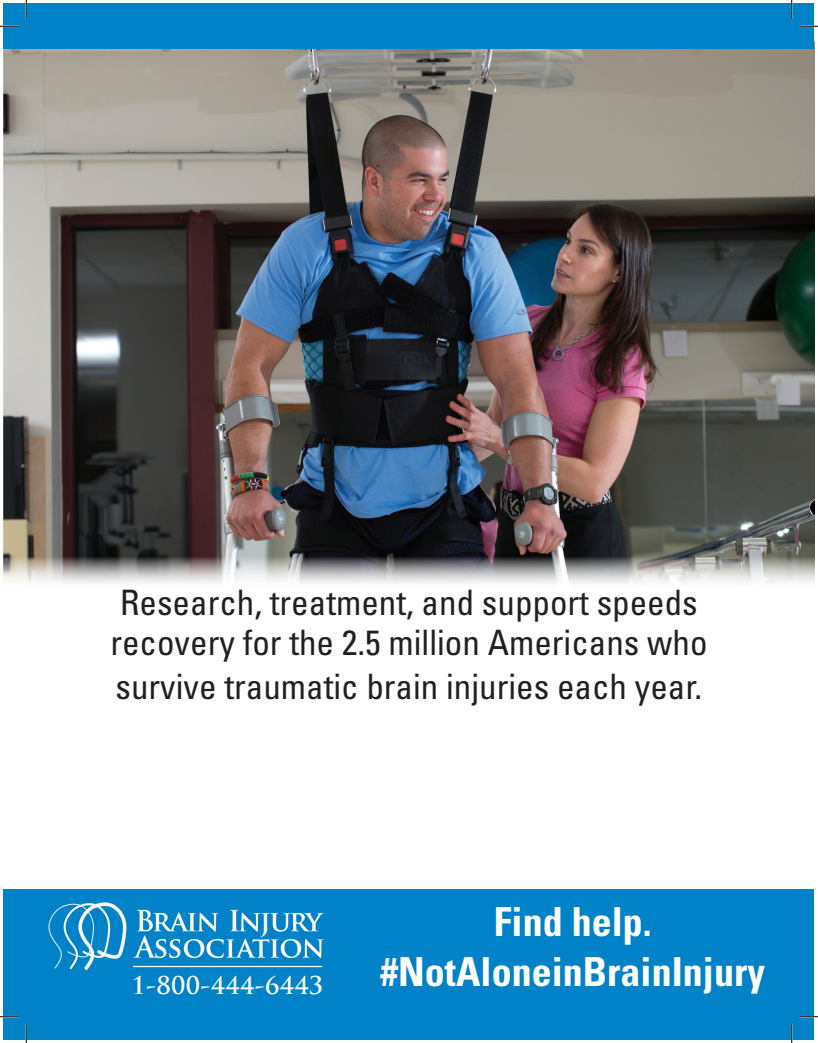
<style>
.page{position:relative;width:818px;height:1043px;background:#fff}
.page>*{position:absolute;margin:0;border:0;box-sizing:border-box;transform-origin:0 0}
.t1{font:700 condensed 40px/50px "Univers LT Std";color:#fff;text-align:center}
.t2{font:condensed 35px/40px "Univers LT Std";color:#231f20}
.t3{font:700 24px "Trajan Pro";letter-spacing:.01em;color:#fff}
</style>
<div class="page">
<img style="left:4px;top:49px;width:810px;height:534px">
<div style="left:4px;top:888px;width:810px;height:151px;background:#0082c8"></div>
<img style="left:48px;top:902px;width:275px;height:68px">
<hr style="left:133px;top:965px;width:189px;height:2px;background:#fff">
<div style="left:4px;top:4px;width:810px;height:45px;background:#0082c8"></div>
<svg style="left:0;top:25px;width:19px;height:2px"></svg>
<svg style="left:799px;top:25px;width:19px;height:2px"></svg>
<svg style="left:0;top:1015px;width:19px;height:2px"></svg>
<svg style="left:799px;top:1015px;width:19px;height:2px"></svg>
<svg style="left:25px;top:0;width:2px;height:19px"></svg>
<svg style="left:25px;top:1024px;width:2px;height:18px"></svg>
<svg style="left:790px;top:0;width:2px;height:19px"></svg>
<svg style="left:790px;top:1024px;width:2px;height:18px"></svg>
<p class="t2" style="left:110px;top:582px;width:598px">Research, treatment, and support speeds recovery for the 2.5 million Americans who</p>
<p class="t2" style="left:116px;top:666px;width:588px">survive traumatic brain injuries each year.</p>
<p class="t3" style="left:131px;top:970px;width:193px">1-800-444-6443</p>
<p class="t1" style="left:380px;top:896px;width:386px">Find help. #NotAloneinBrainInjury</p>
</div>
